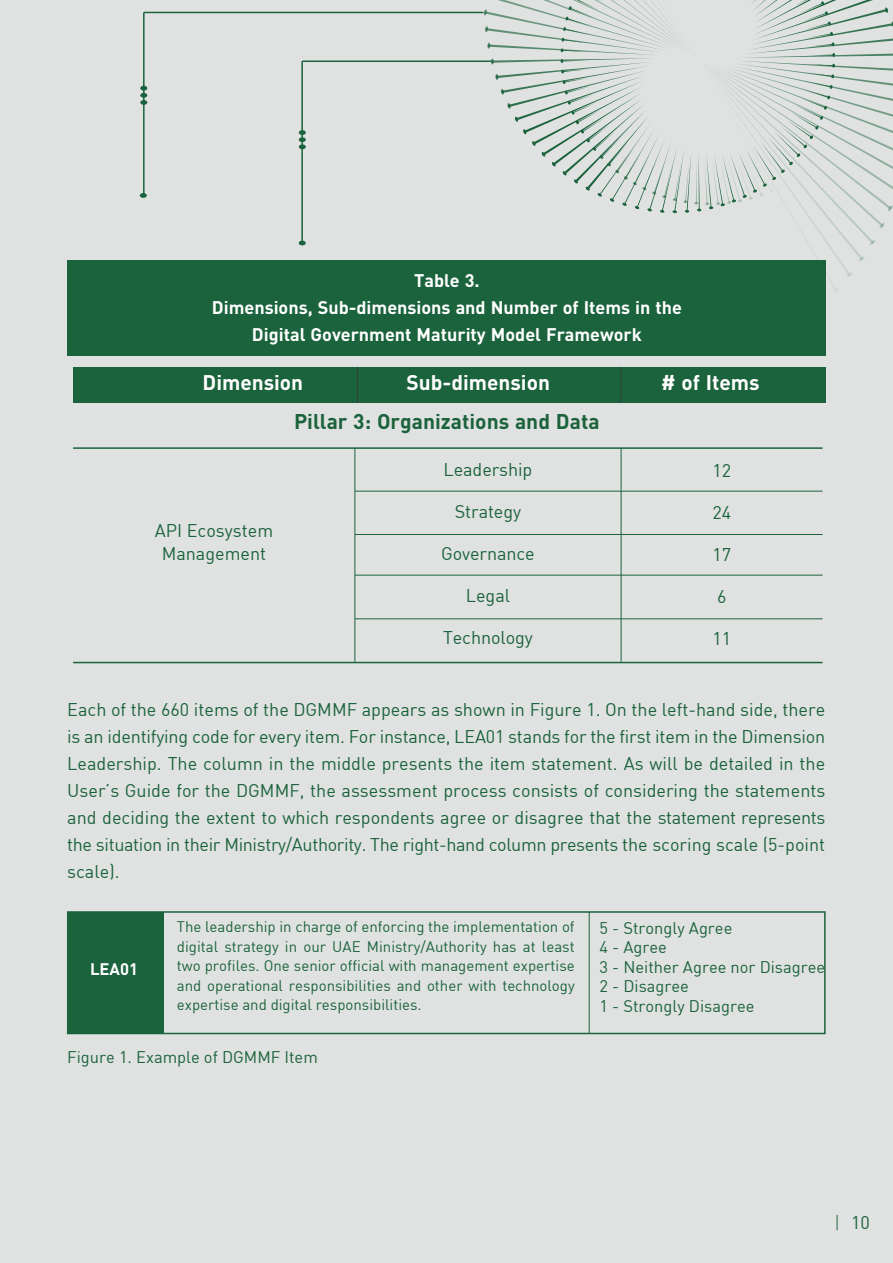
<style>
.page{position:relative;width:893px;height:1263px;background:#fff}
.page>*{position:absolute;margin:0;border:0;box-sizing:border-box;transform-origin:0 0}
.t1{font:700 21px "DIN";color:#1b633c}
.t2{font:700 20.85px "DIN";color:#fff}
.t3{font:18px/27px "DIN";letter-spacing:-.005em;color:#1b633c;text-align:center}
.t4{font:700 18px/27px "DIN";color:#fff;text-align:center}
.t5{font:16.5px/19.5px "DIN";color:#1b633c}
.t6{font:700 16.5px "DIN";color:#fff}
.t7{font:15px/19.5px "DIN";color:#1b633c;text-align:justify}
</style>
<div class="page">
<div style="left:0;top:0;width:892px;height:1262px;background:#e0e2e1"></div>
<svg style="left:836px;top:1215px;width:1px;height:15px"></svg>
<hr style="left:302px;top:61px;width:189px;height:1px;background:#1b633c">
<hr style="left:301px;top:61px;width:2px;height:182px;background:#1b633c">
<hr style="left:144px;top:12px;width:339px;height:1px;background:#1b633c">
<hr style="left:143px;top:12px;width:1px;height:183px;background:#1b633c">
<svg style="left:140px;top:86px;width:7px;height:19px"></svg>
<svg style="left:299px;top:130px;width:7px;height:19px"></svg>
<svg style="left:140px;top:193px;width:7px;height:5px"></svg>
<svg style="left:299px;top:241px;width:7px;height:4px"></svg>
<svg style="left:484px;top:0;width:408px;height:292px"></svg>
<hr style="left:73px;top:447px;width:749px;height:2px;background:#1b633c">
<hr style="left:73px;top:662px;width:749px;height:1px;background:#1b633c">
<hr style="left:355px;top:491px;width:467px;height:1px;background:#1b633c">
<hr style="left:355px;top:534px;width:467px;height:1px;background:#1b633c">
<hr style="left:355px;top:618px;width:467px;height:1px;background:#1b633c">
<hr style="left:355px;top:575px;width:467px;height:1px;background:#1b633c">
<div style="left:68px;top:260px;width:757px;height:95px;background:#1b633c"></div>
<div style="left:73px;top:367px;width:752px;height:35px;background:#1b633c"></div>
<hr style="left:354px;top:448px;width:1px;height:214px;background:#1b633c">
<hr style="left:620px;top:448px;width:1px;height:214px;background:#1b633c">
<hr style="left:357px;top:367px;width:1px;height:36px;background:#383838">
<hr style="left:620px;top:367px;width:1px;height:36px;background:#383838">
<div style="left:67px;top:911px;width:758px;height:123px;border:2px solid #1b633c"></div>
<div style="left:68px;top:912px;width:96px;height:121px;background:#1b633c"></div>
<hr style="left:588px;top:912px;width:1px;height:121px;background:#1b633c">
<p class="t4" style="left:212px;top:267px;width:471px">Table 3.<br>Dimensions, Sub-dimensions and Number of Items in the<br>Digital Government Maturity Model Framework</p>
<p class="t2" style="left:203px;top:369px;width:102px">Dimension</p>
<p class="t2" style="left:406px;top:369px;width:145px">Sub-dimension</p>
<p class="t2" style="left:661px;top:369px;width:100px"># of Items</p>
<p class="t1" style="left:294px;top:407px;width:307px">Pillar 3: Organizations and Data</p>
<p class="t3" style="left:712px;top:457px;width:20px">12</p>
<p class="t3" style="left:712px;top:499px;width:20px">24</p>
<p class="t3" style="left:712px;top:541px;width:20px">17</p>
<p class="t3" style="left:717px;top:583px;width:11px">6</p>
<p class="t3" style="left:712px;top:625px;width:20px">11</p>
<p class="t3" style="left:443px;top:455px;width:90px">Leadership</p>
<p class="t3" style="left:455px;top:497px;width:68px">Strategy</p>
<p class="t3" style="left:441px;top:539px;width:95px">Governance</p>
<p class="t3" style="left:466px;top:581px;width:46px">Legal</p>
<p class="t3" style="left:443px;top:623px;width:91px">Technology</p>
<p class="t3" style="left:155px;top:519px;width:120px;line-height:22.5px">API Ecosystem<br>Management</p>
<p class="t3" style="left:67px;top:696px;width:759px;text-align:justify">Each of the 660 items of the DGMMF appears as shown in Figure 1. On the left-hand side, there is an identifying code for every item. For instance, LEA01 stands for the first item in the Dimension Leadership. The column in the middle presents the item statement. As will be detailed in the User’s Guide for the DGMMF, the assessment process consists of considering the statements and deciding the extent to which respondents agree or disagree that the statement represents the situation in their Ministry/Authority. The right-hand column presents the scoring scale (5-point scale).</p>
<p class="t6" style="left:90px;top:958px;width:49px">LEA01</p>
<p class="t7" style="left:177px;top:917px;width:399px">The leadership in charge of enforcing the implementation of digital strategy in our UAE Ministry/Authority has at least two profiles. One senior official with management expertise and operational responsibilities and other with technology expertise and digital responsibilities.</p>
<p class="t5" style="left:599px;top:917px;width:227px">5 - Strongly Agree<br>4 - Agree<br>3 - Neither Agree nor Disagree<br>2 - Disagree<br>1 - Strongly Disagree</p>
<p class="t5" style="left:67px;top:1047px;width:252px">Figure 1. Example of DGMMF Item</p>
<p class="t3" style="left:851px;top:1208px;width:20px">10</p>
</div>
